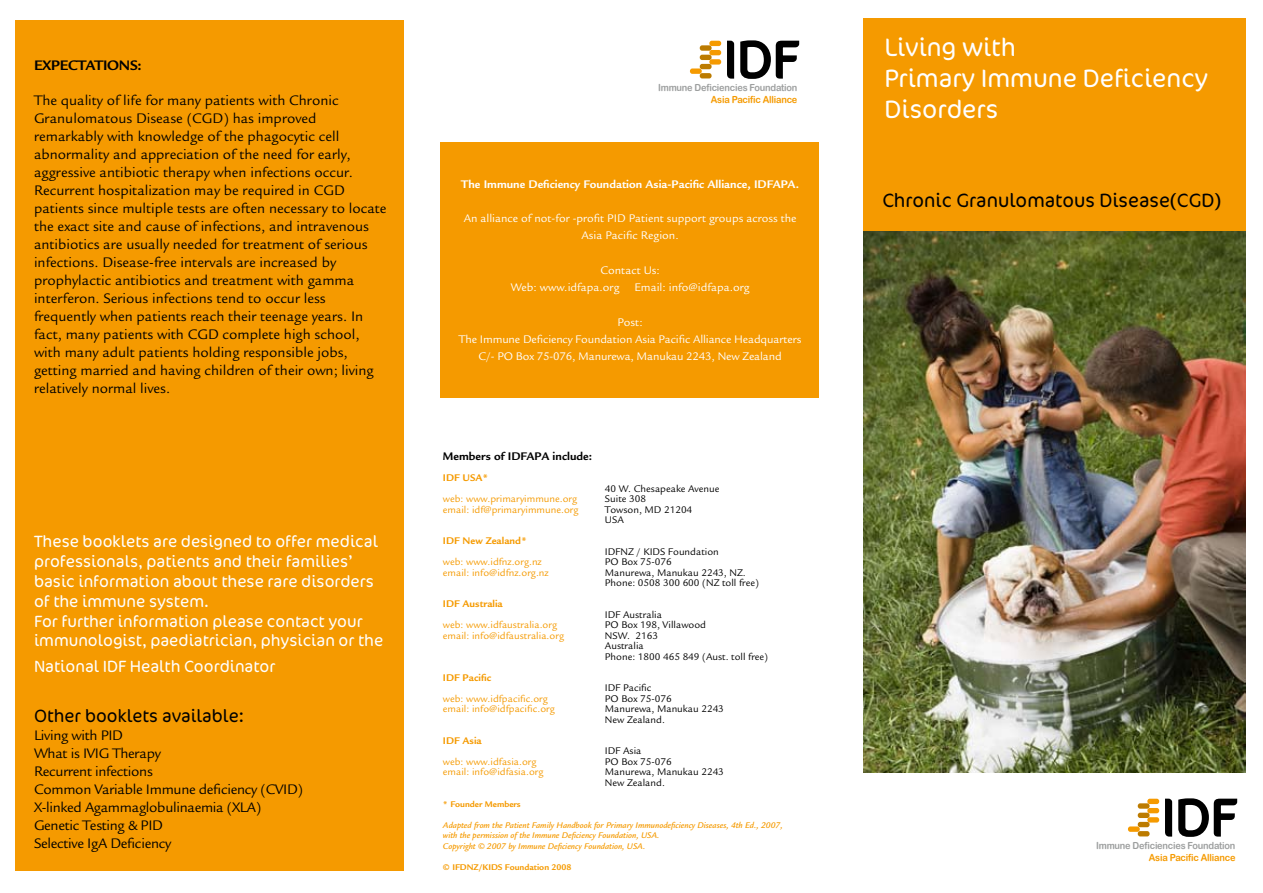
<style>
.page{position:relative;width:1263px;height:893px;background:#fff}
.page>*{position:absolute;margin:0;border:0;box-sizing:border-box;transform-origin:0 0}
.t1{font:300 52.5px "Cocon";color:#000}
.t2{font:300 25.5px/30.6px "Cocon";color:#fff}
.t3{font:300 19.5px "Cocon";color:#000}
.t4{font:300 18px "Cocon";color:#000}
.t5{font:300 16.5px/19.8px "Cocon";color:#fff}
.t6{font:15px/18px "Legacy Sans";color:#000}
.t7{font:15px/18px "Legacy Sans";letter-spacing:-.02em;color:#000}
.t8{font:700 15px "Legacy Sans";letter-spacing:-.02em;color:#000}
.t9{font:12px/17.2px "Legacy Sans";color:#fff;text-align:center}
.t10{font:700 12px "Legacy Sans";color:#fff}
.t11{font:700 12px "Legacy Sans";color:#000}
.t12{font:10.5px/10.5px "Legacy Sans";color:#000}
.t13{font:10.5px "Legacy Sans";color:#f59a00}
.t14{font:700 10.5px "Legacy Sans";color:#f59a00}
.t15{font:9.75px "Arial Rounded MT Bold";letter-spacing:-.02em;color:#9d9f9f;scale:.94 1}
.t16{font:9.75px "Arial Rounded MT Bold";letter-spacing:-.02em;color:#f59a00;scale:.94 1}
.t17{font:italic 500 9px/10.5px "Legacy Sans";color:#f59a00}
.t18{font:700 9px "Legacy Sans";color:#f59a00}
</style>
<div class="page">
<div style="left:16px;top:20px;width:388px;height:851px;background:#f59a00"></div>
<img style="left:863px;top:231px;width:383px;height:541px">
<div style="left:863px;top:18px;width:383px;height:213px;background:#f59a00"></div>
<div style="left:1147px;top:799px;width:12px;height:5px;background:#f59a00;border-radius:3px"></div>
<div style="left:1138px;top:803px;width:11px;height:6px;background:#bc7b00;border-radius:3px"></div>
<div style="left:1147px;top:808px;width:12px;height:5px;background:#f59a00;border-radius:3px"></div>
<div style="left:1138px;top:813px;width:11px;height:5px;background:#bc7b00;border-radius:3px"></div>
<div style="left:1147px;top:817px;width:12px;height:5px;background:#f59a00;border-radius:3px"></div>
<div style="left:1138px;top:822px;width:11px;height:5px;background:#bc7b00;border-radius:3px"></div>
<div style="left:1138px;top:831px;width:11px;height:5px;background:#bc7b00;border-radius:3px"></div>
<div style="left:1128px;top:826px;width:12px;height:6px;background:#f59a00;border-radius:3px"></div>
<svg style="left:1165px;top:798px;width:73px;height:39px"></svg>
<div style="left:709px;top:41px;width:12px;height:5px;background:#f59a00;border-radius:3px"></div>
<div style="left:700px;top:45px;width:12px;height:6px;background:#bc7b00;border-radius:3px"></div>
<div style="left:709px;top:50px;width:12px;height:5px;background:#f59a00;border-radius:3px"></div>
<div style="left:700px;top:55px;width:12px;height:5px;background:#bc7b00;border-radius:3px"></div>
<div style="left:709px;top:59px;width:12px;height:6px;background:#f59a00;border-radius:3px"></div>
<div style="left:700px;top:64px;width:12px;height:5px;background:#bc7b00;border-radius:3px"></div>
<div style="left:700px;top:73px;width:12px;height:5px;background:#bc7b00;border-radius:3px"></div>
<div style="left:690px;top:68px;width:12px;height:6px;background:#f59a00;border-radius:3px"></div>
<svg style="left:727px;top:40px;width:73px;height:39px"></svg>
<div style="left:440px;top:142px;width:379px;height:255px;background:#f59a00"></div>
<p class="t8" style="left:34px;top:57px;width:109px">EXPECTATIONS:</p>
<p class="t6" style="left:34px;top:91px;width:354px">The quality of life for many patients with Chronic Granulomatous Disease (CGD) has improved remarkably with knowledge of the phagocytic cell abnormality and appreciation of the need for early, aggressive antibiotic therapy when infections occur.<br>Recurrent hospitalization may be required in CGD patients since multiple tests are often necessary to locate the exact site and cause of infections, and intravenous antibiotics are usually needed for treatment of serious infections. Disease-free intervals are increased by prophylactic antibiotics and treatment with gamma interferon. Serious infections tend to occur less frequently when patients reach their teenage years. In fact, many patients with CGD complete high school, with many adult patients holding responsible jobs, getting married and having children of their own; living relatively normal lives.</p>
<p class="t5" style="left:34px;top:532px;width:351px">These booklets are designed to offer medical professionals, patients and their families’ basic information about these rare disorders of the immune system.<br>For further information please contact your immunologist, paediatrician, physician or the</p>
<p class="t5" style="left:34px;top:656px;width:243px">National IDF Health Coordinator</p>
<p class="t4" style="left:34px;top:705px;width:211px">Other booklets available:</p>
<p class="t7" style="left:34px;top:726px;width:271px">Living with PID<br>What is IVIG Therapy<br>Recurrent infections<br>Common Variable Immune deficiency (CVID)<br>X-linked Agammaglobulinaemia (XLA)<br>Genetic Testing &amp; PID<br>Selective IgA Deficiency</p>
<h1 class="t1" style="left:724px;top:29px;width:76px">IDF</h1>
<p class="t15" style="left:658px;top:82px;width:150px">Immune Deficiencies Foundation</p>
<p class="t16" style="left:711px;top:93px;width:94px">Asia Pacific Alliance</p>
<p class="t10" style="left:461px;top:177px;width:339px">The Immune Deficiency Foundation Asia-Pacific Alliance, IDFAPA.</p>
<p class="t9" style="left:464px;top:210px;width:334px">An alliance of not-for -profit PID Patient support groups across the<br>Asia Pacific Region.</p>
<p class="t9" style="left:511px;top:262px;width:151px;text-align:left;text-indent:90px">Contact Us:<br>Web: www.idfapa.org</p>
<p class="t9" style="left:634px;top:279px;width:117px">Email: info@idfapa.org</p>
<p class="t9" style="left:459px;top:313px;width:344px">Post:<br>The Immune Deficiency Foundation Asia Pacific Alliance Headquarters<br>C/- PO Box 75-076, Manurewa, Manukau 2243, New Zealand</p>
<p class="t11" style="left:443px;top:449px;width:151px">Members of IDFAPA include:</p>
<p class="t14" style="left:443px;top:472px;width:47px">IDF USA*</p>
<p class="t12" style="left:605px;top:483px;width:116px">40 W. Chesapeake Avenue</p>
<p class="t13" style="left:443px;top:493px;width:136px">web: www.primaryimmune.org</p>
<p class="t12" style="left:605px;top:494px;width:43px">Suite 308</p>
<p class="t13" style="left:443px;top:503px;width:137px">email: idf@primaryimmune.org</p>
<p class="t12" style="left:605px;top:504px;width:89px">Towson, MD 21204<br>USA</p>
<p class="t14" style="left:443px;top:535px;width:85px">IDF New Zealand*</p>
<p class="t12" style="left:605px;top:546px;width:115px">IDFNZ / KIDS Foundation</p>
<p class="t13" style="left:443px;top:556px;width:100px">web: www.idfnz.org.nz</p>
<p class="t12" style="left:605px;top:557px;width:68px">PO Box 75-076</p>
<p class="t13" style="left:443px;top:566px;width:107px">email: info@idfnz.org.nz</p>
<p class="t12" style="left:605px;top:567px;width:156px">Manurewa, Manukau 2243, NZ.<br>Phone: 0508 300 600 (NZ toll free)</p>
<p class="t14" style="left:443px;top:598px;width:61px">IDF Australia</p>
<p class="t12" style="left:605px;top:609px;width:59px">IDF Australia</p>
<p class="t13" style="left:443px;top:619px;width:116px">web: www.idfaustralia.org</p>
<p class="t12" style="left:605px;top:620px;width:103px">PO Box 198, Villawood</p>
<p class="t13" style="left:443px;top:629px;width:123px">email: info@idfaustralia.org</p>
<p class="t12" style="left:605px;top:630px;width:165px">NSW. 2163<br>Australia<br>Phone: 1800 465 849 (Aust. toll free)</p>
<p class="t14" style="left:443px;top:671px;width:50px">IDF Pacific</p>
<p class="t12" style="left:605px;top:683px;width:48px">IDF Pacific</p>
<p class="t13" style="left:443px;top:692px;width:106px">web: www.idfpacific.org</p>
<p class="t12" style="left:605px;top:693px;width:68px">PO Box 75-076</p>
<p class="t13" style="left:443px;top:703px;width:113px">email: info@idfpacific.org</p>
<p class="t12" style="left:605px;top:704px;width:120px">Manurewa, Manukau 2243<br>New Zealand.</p>
<p class="t14" style="left:443px;top:734px;width:40px">IDF Asia</p>
<p class="t12" style="left:605px;top:746px;width:38px">IDF Asia</p>
<p class="t13" style="left:443px;top:755px;width:95px">web: www.idfasia.org</p>
<p class="t12" style="left:605px;top:756px;width:68px">PO Box 75-076</p>
<p class="t13" style="left:443px;top:766px;width:102px">email: info@idfasia.org</p>
<p class="t12" style="left:605px;top:767px;width:120px">Manurewa, Manukau 2243<br>New Zealand.</p>
<p class="t18" style="left:443px;top:799px;width:79px">* Founder Members</p>
<p class="t17" style="left:443px;top:820px;width:341px">Adapted from the Patient Family Handbook for Primary Immunodeficiency Diseases, 4th Ed., 2007, with the permission of the Immune Deficiency Foundation, USA.<br>Copyright © 2007 by Immune Deficiency Foundation, USA.</p>
<p class="t18" style="left:443px;top:862px;width:130px">© IFDNZ/KIDS Foundation 2008</p>
<h2 class="t2" style="left:884px;top:33px;width:325px">Living with<br>Primary Immune Deficiency<br>Disorders</h2>
<h3 class="t3" style="left:882px;top:189px;width:340px">Chronic Granulomatous Disease(CGD)</h3>
<h1 class="t1" style="left:1162px;top:787px;width:76px">IDF</h1>
<p class="t15" style="left:1096px;top:839px;width:150px">Immune Deficiencies Foundation</p>
<p class="t16" style="left:1149px;top:851px;width:94px">Asia Pacific Alliance</p>
</div>
